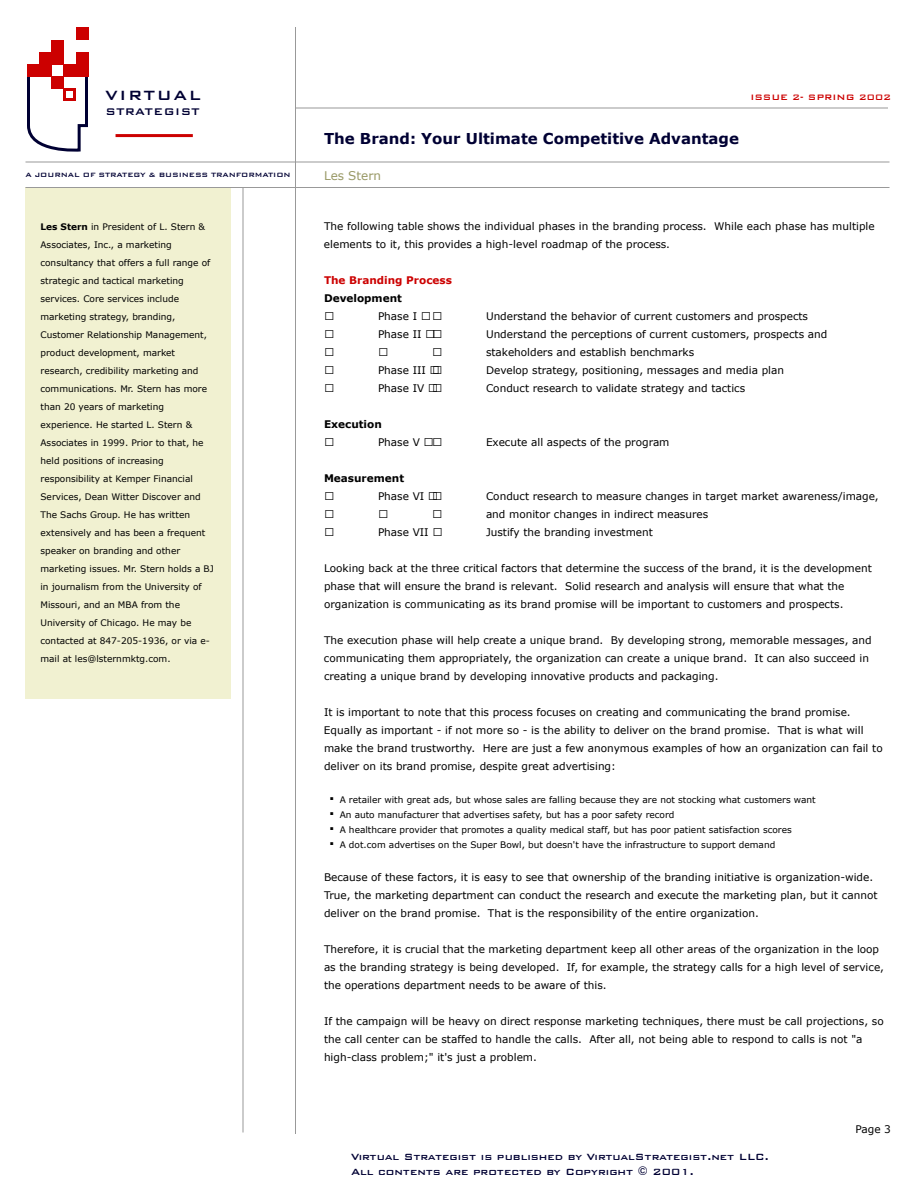
<style>
.page{position:relative;width:918px;height:1188px;background:#fff}
.page>*{position:absolute;margin:0;border:0;box-sizing:border-box;transform-origin:0 0}
.t1{font:500 17.85px "Bank Gothic Md BT";letter-spacing:.1em;color:#003}
.t2{font:700 15px "Verdana";color:#003}
.t3{font:500 12.9px "Bank Gothic Md BT";letter-spacing:.04em;color:#003}
.t4{font:500 12px/14.2px "Bank Gothic Md BT";color:#003}
.t5{font:12px "Verdana";color:#996}
.t6{font:10.5px/18px "Verdana";color:#000}
.t7{font:700 10.5px "Verdana";color:#000}
.t8{font:700 10.5px "Verdana";color:#c00}
.t9{font:500 10.5px "Bank Gothic Md BT";color:#c00}
.t10{font:9px/18px "Verdana";color:#000}
.t11{font:500 8.25px "Bank Gothic Md BT";letter-spacing:-.01em;color:#003}
.s1{font-weight:700}
</style>
<div class="page">
<div style="left:76px;top:27px;width:12px;height:12px;background:#c00"></div>
<div style="left:51px;top:52px;width:13px;height:12px;background:#c00"></div>
<div style="left:64px;top:64px;width:12px;height:13px;background:#c00"></div>
<div style="left:39px;top:64px;width:12px;height:13px;background:#c00"></div>
<div style="left:51px;top:40px;width:13px;height:12px;background:#c00"></div>
<div style="left:76px;top:64px;width:12px;height:13px;background:#c00"></div>
<div style="left:76px;top:52px;width:12px;height:12px;background:#c00"></div>
<div style="left:39px;top:52px;width:12px;height:12px;background:#c00"></div>
<svg style="left:27px;top:74px;width:62px;height:78px"></svg>
<div style="left:27px;top:64px;width:12px;height:13px;background:#c00"></div>
<hr style="left:116px;top:134px;width:77px;height:3px;background:#c00">
<div style="left:26px;top:188px;width:205px;height:511px;background:#f1f1d1"></div>
<hr style="left:295px;top:27px;width:1px;height:1107px;background:#999">
<hr style="left:243px;top:188px;width:1px;height:944px;background:#999">
<hr style="left:296px;top:108px;width:592px;height:1px;background:#999">
<hr style="left:26px;top:162px;width:864px;height:1px;background:#999">
<hr style="left:26px;top:187px;width:864px;height:1px;background:#999">
<h1 class="t1" style="left:105px;top:86px;width:97px">virtual</h1>
<p class="t3" style="left:105px;top:105px;width:96px">strategist</p>
<p class="t11" style="left:26px;top:170px;width:267px">a journal of strategy F business tranformation</p>
<p class="t10" style="left:40px;top:217px;width:175px"><span class="s1">Les Stern</span> in President of L. Stern &amp; Associates, Inc., a marketing consultancy that offers a full range of strategic and tactical marketing services. Core services include marketing strategy, branding, Customer Relationship Management, product development, market research, credibility marketing and communications. Mr. Stern has more than 20 years of marketing experience. He started L. Stern &amp; Associates in 1999. Prior to that, he held positions of increasing responsibility at Kemper Financial Services, Dean Witter Discover and The Sachs Group. He has written extensively and has been a frequent speaker on branding and other marketing issues. Mr. Stern holds a BJ in journalism from the University of Missouri, and an MBA from the University of Chicago. He may be contacted at 847-205-1936, or via e&shy;mail at les@lsternmktg.com.</p>
<h2 class="t2" style="left:324px;top:129px;width:417px">The Brand: Your Ultimate Competitive Advantage</h2>
<p class="t5" style="left:324px;top:168px;width:59px">Les Stern</p>
<p class="t9" style="left:751px;top:91px;width:142px">issue RM spring RPPR</p>
<p class="t6" style="left:324px;top:216px;width:552px">The following table shows the individual phases in the branding process. While each phase has multiple elements to it, this provides a high-level roadmap of the process.</p>
<p class="t8" style="left:324px;top:273px;width:129px">The Branding Process</p>
<p class="t7" style="left:324px;top:291px;width:79px">Development</p>
<p class="t6" style="left:378px;top:306px;width:41px">Phase I</p>
<p class="t6" style="left:486px;top:306px;width:324px">Understand the behavior of current customers and prospects</p>
<p class="t6" style="left:378px;top:324px;width:45px">Phase II</p>
<p class="t6" style="left:486px;top:324px;width:343px">Understand the perceptions of current customers, prospects and stakeholders and establish benchmarks</p>
<p class="t6" style="left:378px;top:360px;width:49px">Phase III</p>
<p class="t6" style="left:486px;top:360px;width:300px">Develop strategy, positioning, messages and media plan</p>
<p class="t6" style="left:378px;top:378px;width:48px">Phase IV</p>
<p class="t6" style="left:486px;top:378px;width:261px">Conduct research to validate strategy and tactics</p>
<p class="t7" style="left:324px;top:417px;width:59px">Execution</p>
<p class="t6" style="left:378px;top:432px;width:43px">Phase V</p>
<p class="t6" style="left:486px;top:432px;width:185px">Execute all aspects of the program</p>
<p class="t7" style="left:324px;top:471px;width:82px">Measurement</p>
<p class="t6" style="left:378px;top:486px;width:48px">Phase VI</p>
<p class="t6" style="left:486px;top:486px;width:394px">Conduct research to measure changes in target market awareness/image, and monitor changes in indirect measures</p>
<p class="t6" style="left:378px;top:522px;width:52px">Phase VII</p>
<p class="t6" style="left:486px;top:522px;width:168px">Justify the branding investment</p>
<p class="t6" style="left:324px;top:558px;width:549px">Looking back at the three critical factors that determine the success of the brand, it is the development phase that will ensure the brand is relevant. Solid research and analysis will ensure that what the organization is communicating as its brand promise will be important to customers and prospects.</p>
<p class="t6" style="left:324px;top:630px;width:549px">The execution phase will help create a unique brand. By developing strong, memorable messages, and communicating them appropriately, the organization can create a unique brand. It can also succeed in creating a unique brand by developing innovative products and packaging.</p>
<p class="t6" style="left:324px;top:702px;width:560px">It is important to note that this process focuses on creating and communicating the brand promise.<br>Equally as important - if not more so - is the ability to deliver on the brand promise. That is what will make the brand trustworthy. Here are just a few anonymous examples of how an organization can fail to deliver on its brand promise, despite great advertising:</p>
<p class="t10" style="left:329px;top:791px;width:488px;line-height:15px"><sup>.</sup> A retailer with great ads, but whose sales are falling because they are not stocking what customers want <sup>.</sup> An auto manufacturer that advertises safety, but has a poor safety record<br><sup>.</sup> A healthcare provider that promotes a quality medical staff, but has poor patient satisfaction scores<br><sup>.</sup> A dot.com advertises on the Super Bowl, but doesn't have the infrastructure to support demand</p>
<p class="t6" style="left:324px;top:867px;width:555px">Because of these factors, it is easy to see that ownership of the branding initiative is organization-wide.<br>True, the marketing department can conduct the research and execute the marketing plan, but it cannot deliver on the brand promise. That is the responsibility of the entire organization.</p>
<p class="t6" style="left:324px;top:939px;width:562px">Therefore, it is crucial that the marketing department keep all other areas of the organization in the loop as the branding strategy is being developed. If, for example, the strategy calls for a high level of service, the operations department needs to be aware of this.</p>
<p class="t6" style="left:324px;top:1011px;width:561px">If the campaign will be heavy on direct response marketing techniques, there must be call projections, so the call center can be staffed to handle the calls. After all, not being able to respond to calls is not "a high-class problem;" it's just a problem.</p>
<p class="t4" style="left:351px;top:1150px;width:419px">vŒ˜š›„’ sš˜„šˆŠŒ™š Œ™ –›…’Œ™‹ˆ‡ … vŒ˜š›„’sš˜„šˆŠŒ™šN”ˆš llcN a’’ †•”šˆ”š™ „˜ˆ –˜•šˆ†šˆ‡ … c•– ˜ŒŠ‹š Ð RPPQN</p>
<p class="t6" style="left:855px;top:1119px;width:37px">Page 3</p>
</div>
